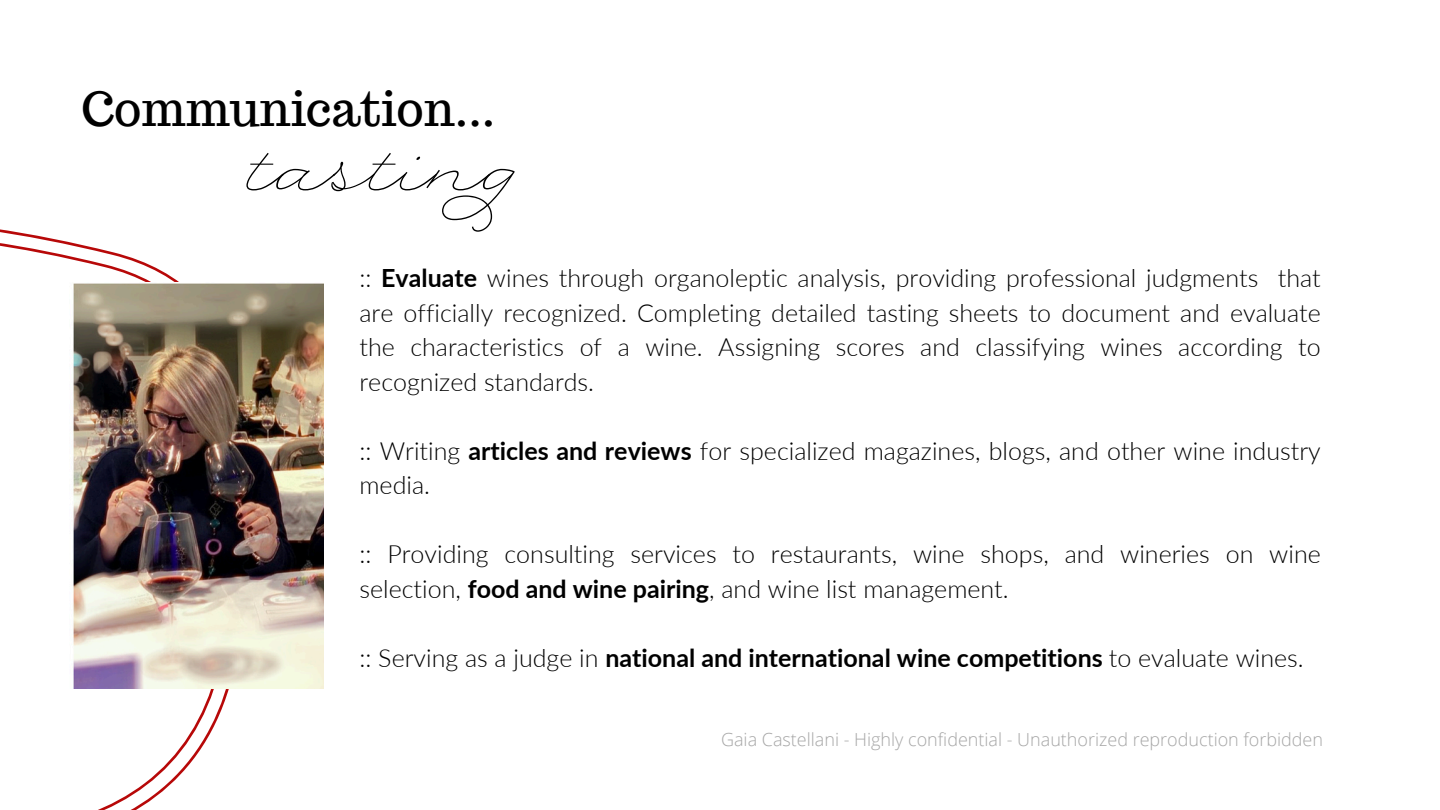
<style>
.page{position:relative;width:1440px;height:810px;background:#fff}
.page>*{position:absolute;margin:0;border:0;box-sizing:border-box;transform-origin:0 0}
.t1{font:69px "Rolling Pen Curly";color:#000}
.t2{font:47px "Trocchi";color:#000}
.t3{font:300 25px/34.5px "Lato";color:#000}
.t4{font:700 25px "Lato";color:#000}
.t5{font:300 18px "Open Sans";color:#a6a6a6}
.s1{font-weight:700}
.s2{font-weight:300}
</style>
<div class="page">
<svg style="left:0;top:229px;width:259px;height:581px"></svg>
<img style="left:69px;top:283px;width:255px;height:405px">
<h3 class="t2" style="left:81px;top:78px;width:416px">Communication...</h3>
<h3 class="t1" style="left:246px;top:124px;width:320px">tasting</h3>
<h2 class="t3" style="left:359px;top:261px;width:963px;text-align:justify">:: <span class="s1">Evaluate</span> wines through organoleptic analysis, providing professional judgments that are officially recognized. Completing detailed tasting sheets to document and evaluate the characteristics of a wine. Assigning scores and classifying wines according to recognized standards.</h2>
<h1 class="t3" style="left:359px;top:433px;width:963px">:: Writing <span class="s1">articles and reviews</span> for specialized magazines, blogs, and other wine industry media.</h1>
<p class="t3" style="left:359px;top:537px;width:963px">:: Providing consulting services to restaurants, wine shops, and wineries on wine selection, <span class="s1">food and wine pairing</span>, and wine list management.</p>
<p class="t4" style="left:359px;top:642px;width:946px"><span class="s2">:: Serving as a judge in</span> national and international wine competitions <span class="s2">to evaluate wines.</span></p>
<h3 class="t5" style="left:721px;top:727px;width:604px">Gaia Castellani - Highly confidential - Unauthorized reproduction forbidden</h3>
</div>
